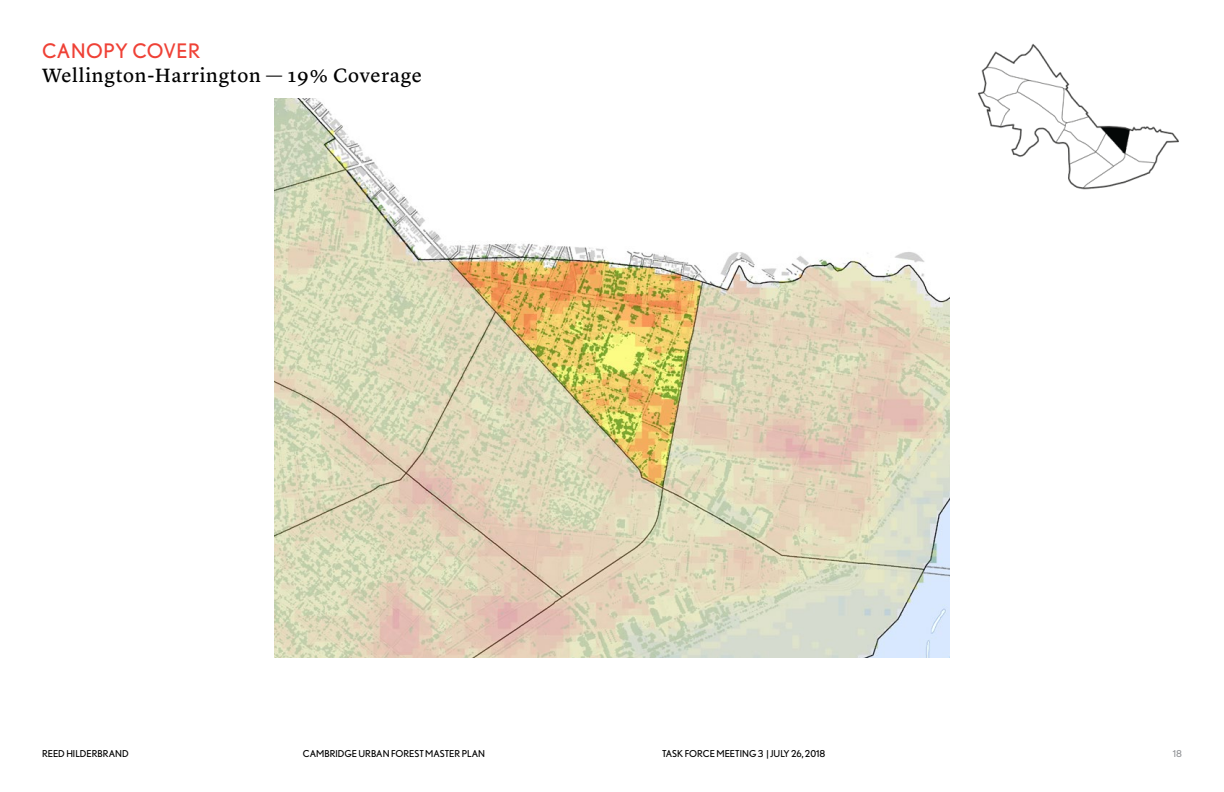
<style>
.page{position:relative;width:1224px;height:792px;background:#fff}
.page>*{position:absolute;margin:0;border:0;box-sizing:border-box;transform-origin:0 0}
.t1{font:20px "Lyon Text No 2";letter-spacing:.04em;color:#000}
.t2{font:20px "Nobel";letter-spacing:.03em;color:#ef4136}
.t3{font:9.5px "Nobel";color:#000}
.t4{font:9.5px "Nobel";color:#939598}
</style>
<div class="page">
<img style="left:275px;top:98px;width:674px;height:560px">
<img style="left:977px;top:43px;width:202px;height:147px">
<h1 class="t2" style="left:42px;top:39px;width:160px">CANOPY COVER</h1>
<h1 class="t1" style="left:42px;top:60px;width:382px">Wellington-Harrington — 19% Coverage</h1>
<p class="t3" style="left:42px;top:748px;width:88px">REED HILDERBRAND</p>
<p class="t3" style="left:303px;top:748px;width:184px">CAMBRIDGE URBAN FOREST MASTER PLAN</p>
<p class="t3" style="left:662px;top:748px;width:165px">TASK FORCE MEETING 3 | JULY 26, 2018</p>
<p class="t4" style="left:1173px;top:748px;width:11px">18</p>
</div>
